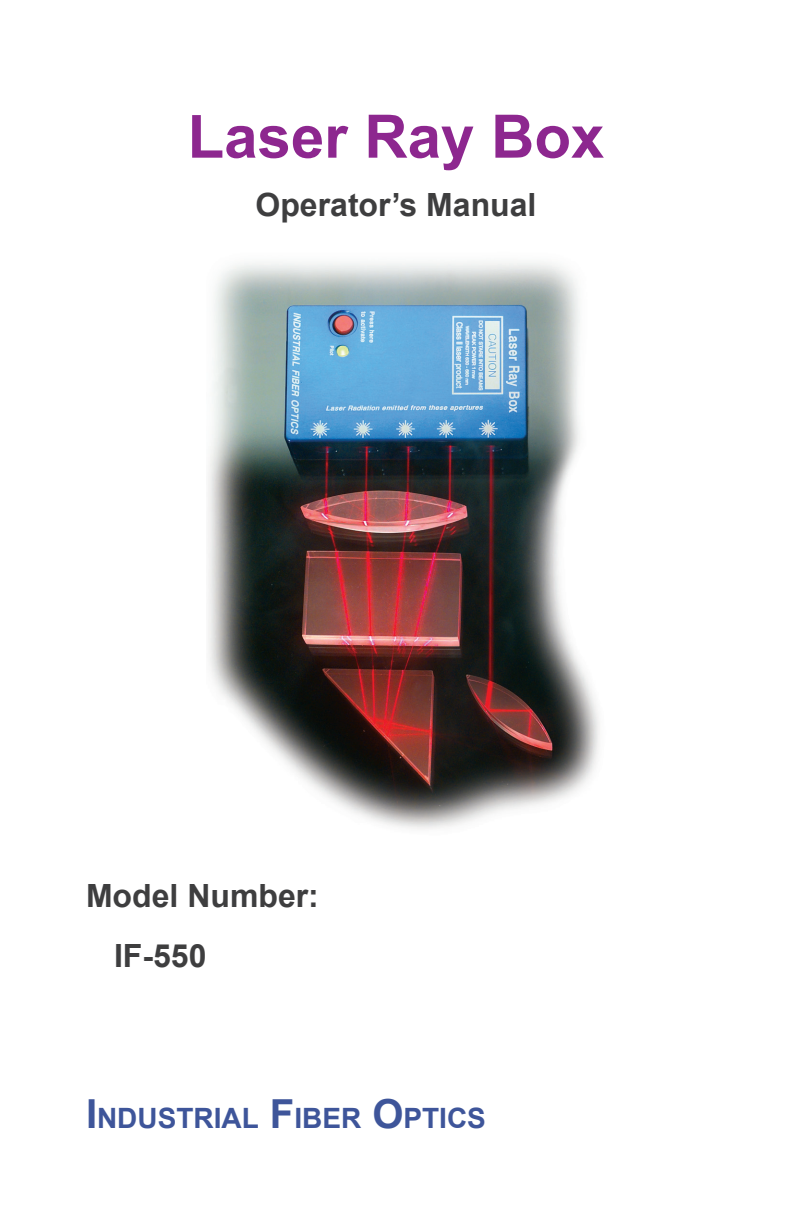
<style>
.page{position:relative;width:792px;height:1224px;background:#fff}
.page>*{position:absolute;margin:0;border:0;box-sizing:border-box;transform-origin:0 0}
.bookTITLE{font:700 60px "Arial";color:#8d278f}
.subHEAD{font:700 32px "Arial";color:#3e3e3f}
.IFO_logo{font:700 28px "Arial";color:#3e559a}
.s1{font-size:40px}
</style>
<div class="page">
<img style="left:208px;top:263px;width:392px;height:566px">
<p class="bookTITLE" style="left:188px;top:97px;width:418px">Laser Ray Box</p>
<p class="subHEAD" style="left:256px;top:183px;width:282px">Operator’s Manual</p>
<p class="subHEAD" style="left:86px;top:875px;width:234px">Model Number:</p>
<p class="subHEAD" style="left:114px;top:935px;width:94px">IF-550</p>
<p class="IFO_logo" style="left:86px;top:1100px;width:402px"><span class="s1">I</span>NDUSTRIAL <span class="s1">F</span>IBER <span class="s1">O</span>PTICS</p>
</div>
